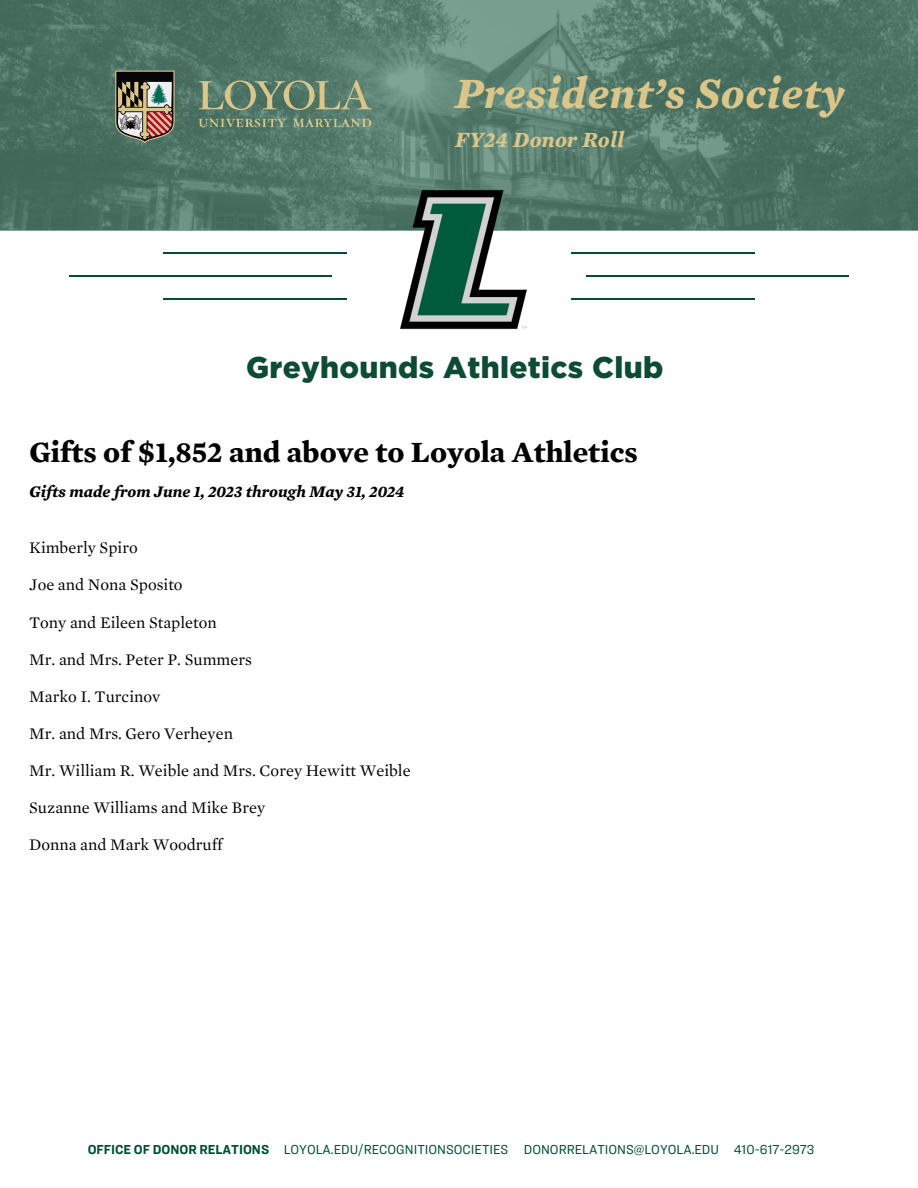
<style>
.page{position:relative;width:918px;height:1188px;background:#fff}
.page>*{position:absolute;margin:0;border:0;box-sizing:border-box;transform-origin:0 0}
.t1{font:italic 700 44.25px "Mercury Text G1";letter-spacing:.01em;color:#dac68a}
.t2{font:700 30px "Mercury Text G1";color:#000}
.t3{font:900 30px "Gotham";letter-spacing:.01em;color:#0d4b34}
.t4{font:italic 700 22.05px "Mercury Text G1";letter-spacing:.01em;color:#dac68a}
.t5{font:16.5px "Mercury Text G1";color:#000}
.t6{font:italic 700 16.5px "Mercury Text G1";color:#000}
.t7{font:13.5px "Ringside Narrow";color:#004e2f}
.t8{font:700 13.5px "Ringside Narrow";color:#004e2f}
</style>
<div class="page">
<svg style="left:0;top:0;width:918px;height:230px;background:#517869"></svg>
<svg style="left:114px;top:69px;width:62px;height:76px;background:#7b7566"></svg>
<hr style="left:69px;top:275px;width:262px;height:2px;background:#004f30">
<hr style="left:163px;top:252px;width:184px;height:1px;background:#004f30">
<hr style="left:163px;top:298px;width:184px;height:2px;background:#004f30">
<svg style="left:199px;top:80px;width:173px;height:30px;background:#758c71"></svg>
<svg style="left:199px;top:119px;width:87px;height:8px"></svg>
<svg style="left:293px;top:119px;width:78px;height:8px"></svg>
<hr style="left:571px;top:252px;width:184px;height:1px;background:#004f30">
<hr style="left:571px;top:298px;width:184px;height:2px;background:#004f30">
<hr style="left:586px;top:275px;width:263px;height:2px;background:#004f30">
<img style="left:383px;top:173px;width:160px;height:157px">
<p class="t1" style="left:455px;top:66px;width:391px">President’s Society</p>
<p class="t4" style="left:455px;top:126px;width:171px">FY24 Donor Roll</p>
<h5 class="t3" style="left:246px;top:349px;width:419px">Greyhounds Athletics Club</h5>
<p class="t2" style="left:29px;top:433px;width:610px">Gifts of $1,852 and above to Loyola Athletics</p>
<h4 class="t6" style="left:29px;top:482px;width:377px">Gifts made from June 1, 2023 through May 31, 2024</h4>
<h1 class="t5" style="left:29px;top:537px;width:110px">Kimberly Spiro</h1>
<h1 class="t5" style="left:29px;top:575px;width:155px">Joe and Nona Sposito</h1>
<h1 class="t5" style="left:29px;top:612px;width:189px">Tony and Eileen Stapleton</h1>
<h1 class="t5" style="left:29px;top:649px;width:224px">Mr. and Mrs. Peter P. Summers</h1>
<h1 class="t5" style="left:29px;top:686px;width:133px">Marko I. Turcinov</h1>
<h1 class="t5" style="left:29px;top:723px;width:205px">Mr. and Mrs. Gero Verheyen</h1>
<h1 class="t5" style="left:29px;top:760px;width:383px">Mr. William R. Weible and Mrs. Corey Hewitt Weible</h1>
<h1 class="t5" style="left:29px;top:797px;width:237px">Suzanne Williams and Mike Brey</h1>
<h1 class="t5" style="left:29px;top:834px;width:195px">Donna and Mark Woodruff</h1>
<p class="t8" style="left:88px;top:1141px;width:183px">OFFICE OF DONOR RELATIONS</p>
<h2 class="t7" style="left:284px;top:1141px;width:226px">LOYOLA.EDU/RECOGNITIONSOCIETIES</h2>
<h3 class="t7" style="left:524px;top:1141px;width:197px">DONORRELATIONS@LOYOLA.EDU</h3>
<h4 class="t7" style="left:734px;top:1141px;width:82px">410-617-2973</h4>
</div>
